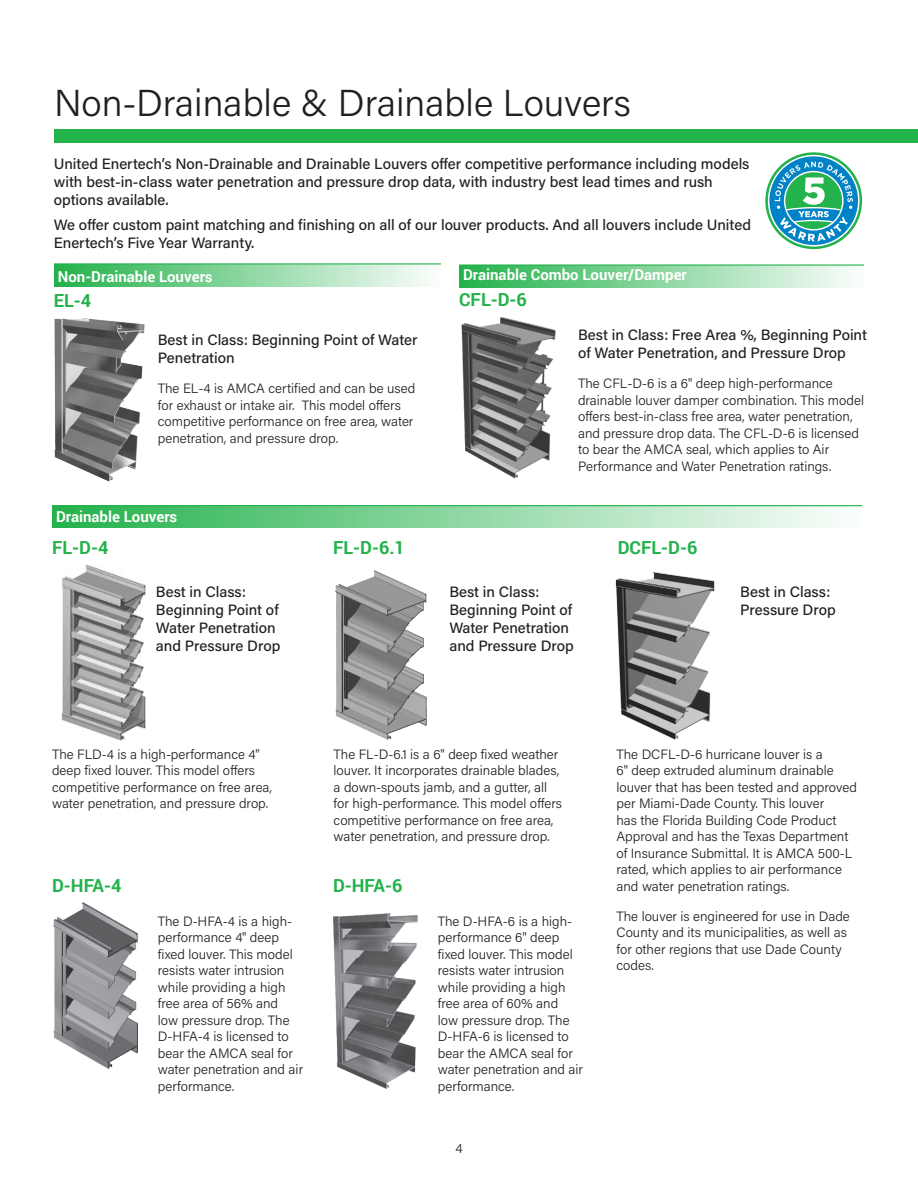
<style>
.page{position:relative;width:918px;height:1188px;background:#fff}
.page>*{position:absolute;margin:0;border:0;box-sizing:border-box;transform-origin:0 0}
.t1{font:300 37.5px "Acumin Pro";color:#231f20}
.t2{font:700 18px "Roboto";color:#23b24b}
.description_head{font:500 15px/18px "Acumin Pro";color:#231f20}
.t3{font:700 15px "Roboto";color:#fff}
.paragraph{font:300 13.5px/16.5px "Acumin Pro";color:#231f20}
</style>
<div class="page">
<div style="left:54px;top:130px;width:864px;height:13px;background:#23b24b"></div>
<img style="left:55px;top:319px;width:90px;height:162px">
<img style="left:61px;top:564px;width:84px;height:176px">
<img style="left:335px;top:571px;width:92px;height:168px">
<img style="left:615px;top:572px;width:100px;height:168px">
<div style="left:54px;top:265px;width:387px;height:22px;background:linear-gradient(to right,#22b14a,#fbfdfc)"></div>
<img style="left:461px;top:317px;width:95px;height:161px">
<div style="left:459px;top:265px;width:405px;height:22px;background:linear-gradient(to right,#22b14a,#fbfdfc)"></div>
<hr style="left:459px;top:264px;width:405px;height:2px;background:#23b24b">
<div style="left:52px;top:505px;width:810px;height:23px;background:linear-gradient(to right,#21b149,#fcfdfc)"></div>
<hr style="left:52px;top:505px;width:810px;height:1px;background:#23b24b">
<hr style="left:54px;top:263px;width:387px;height:1px;background:#23b24b">
<svg style="left:765px;top:152px;width:97px;height:97px"></svg>
<svg style="left:768px;top:155px;width:92px;height:92px"></svg>
<svg style="left:769px;top:156px;width:89px;height:89px"></svg>
<svg style="left:775px;top:162px;width:78px;height:79px"></svg>
<img style="left:54px;top:902px;width:84px;height:166px">
<img style="left:333px;top:913px;width:84px;height:175px">
<p class="t1" style="left:54px;top:77px;width:579px">Non-Drainable &amp; Drainable Louvers</p>
<p class="description_head" style="left:54px;top:154px;width:697px">United Enertech’s Non-Drainable and Drainable Louvers offer competitive performance including models with best-in-class water penetration and pressure drop data, with industry best lead times and rush options available.</p>
<p class="description_head" style="left:54px;top:215px;width:699px">We offer custom paint matching and finishing on all of our louver products. And all louvers include United<br>Enertech’s Five Year Warranty.</p>
<p class="t3" style="left:58px;top:266px;width:156px">Non-Drainable Louvers</p>
<p class="t3" style="left:463px;top:264px;width:225px">Drainable Combo Louver/Damper</p>
<p class="t2" style="left:54px;top:288px;width:39px">EL-4</p>
<p class="t2" style="left:459px;top:287px;width:69px">CFL-D-6</p>
<p class="description_head" style="left:158px;top:330px;width:261px">Best in Class: Beginning Point of Water<br>Penetration</p>
<p class="paragraph" style="left:158px;top:380px;width:259px">The EL-4 is AMCA certified and can be used for exhaust or intake air. This model offers competitive performance on free area, water penetration, and pressure drop.</p>
<p class="description_head" style="left:578px;top:326px;width:290px">Best in Class: Free Area %, Beginning Point of Water Penetration, and Pressure Drop</p>
<p class="paragraph" style="left:578px;top:375px;width:288px">The CFL-D-6 is a 6" deep high-performance drainable louver damper combination. This model offers best-in-class free area, water penetration, and pressure drop data. The CFL-D-6 is licensed to bear the AMCA seal, which applies to Air Performance and Water Penetration ratings.</p>
<p class="t3" style="left:56px;top:506px;width:123px">Drainable Louvers</p>
<p class="t2" style="left:52px;top:535px;width:58px">FL-D-4</p>
<p class="t2" style="left:333px;top:535px;width:73px">FL-D-6.1</p>
<p class="t2" style="left:618px;top:535px;width:81px">DCFL-D-6</p>
<p class="description_head" style="left:156px;top:582px;width:126px">Best in Class:<br>Beginning Point of<br>Water Penetration and Pressure Drop</p>
<p class="description_head" style="left:449px;top:582px;width:126px">Best in Class:<br>Beginning Point of<br>Water Penetration and Pressure Drop</p>
<p class="description_head" style="left:740px;top:582px;width:97px">Best in Class:<br>Pressure Drop</p>
<p class="paragraph" style="left:52px;top:746px;width:221px">The FLD-4 is a high-performance 4" deep fixed louver. This model offers competitive performance on free area, water penetration, and pressure drop.</p>
<p class="paragraph" style="left:334px;top:746px;width:230px">The FL-D-6.1 is a 6" deep fixed weather louver. It incorporates drainable blades, a down-spouts jamb, and a gutter, all for high-performance. This model offers competitive performance on free area, water penetration, and pressure drop.</p>
<p class="paragraph" style="left:616px;top:746px;width:242px">The DCFL-D-6 hurricane louver is a<br>6" deep extruded aluminum drainable louver that has been tested and approved per Miami-Dade County. This louver<br>has the Florida Building Code Product Approval and has the Texas Department of Insurance Submittal. It is AMCA 500-L rated, which applies to air performance and water penetration ratings.</p>
<p class="paragraph" style="left:616px;top:908px;width:235px">The louver is engineered for use in Dade<br>County and its municipalities, as well as for other regions that use Dade County codes.</p>
<p class="t2" style="left:52px;top:872px;width:71px">D-HFA-4</p>
<p class="t2" style="left:333px;top:872px;width:71px">D-HFA-6</p>
<p class="paragraph" style="left:158px;top:912px;width:147px">The D-HFA-4 is a high&shy;performance 4" deep fixed louver. This model resists water intrusion while providing a high free area of 56% and<br>low pressure drop. The<br>D-HFA-4 is licensed to bear the AMCA seal for water penetration and air performance.</p>
<p class="paragraph" style="left:438px;top:912px;width:147px">The D-HFA-6 is a high&shy;performance 6" deep fixed louver. This model resists water intrusion while providing a high free area of 60% and<br>low pressure drop. The<br>D-HFA-6 is licensed to bear the AMCA seal for water penetration and air performance.</p>
<p class="paragraph" style="left:455px;top:1139px;width:9px">4</p>
</div>
